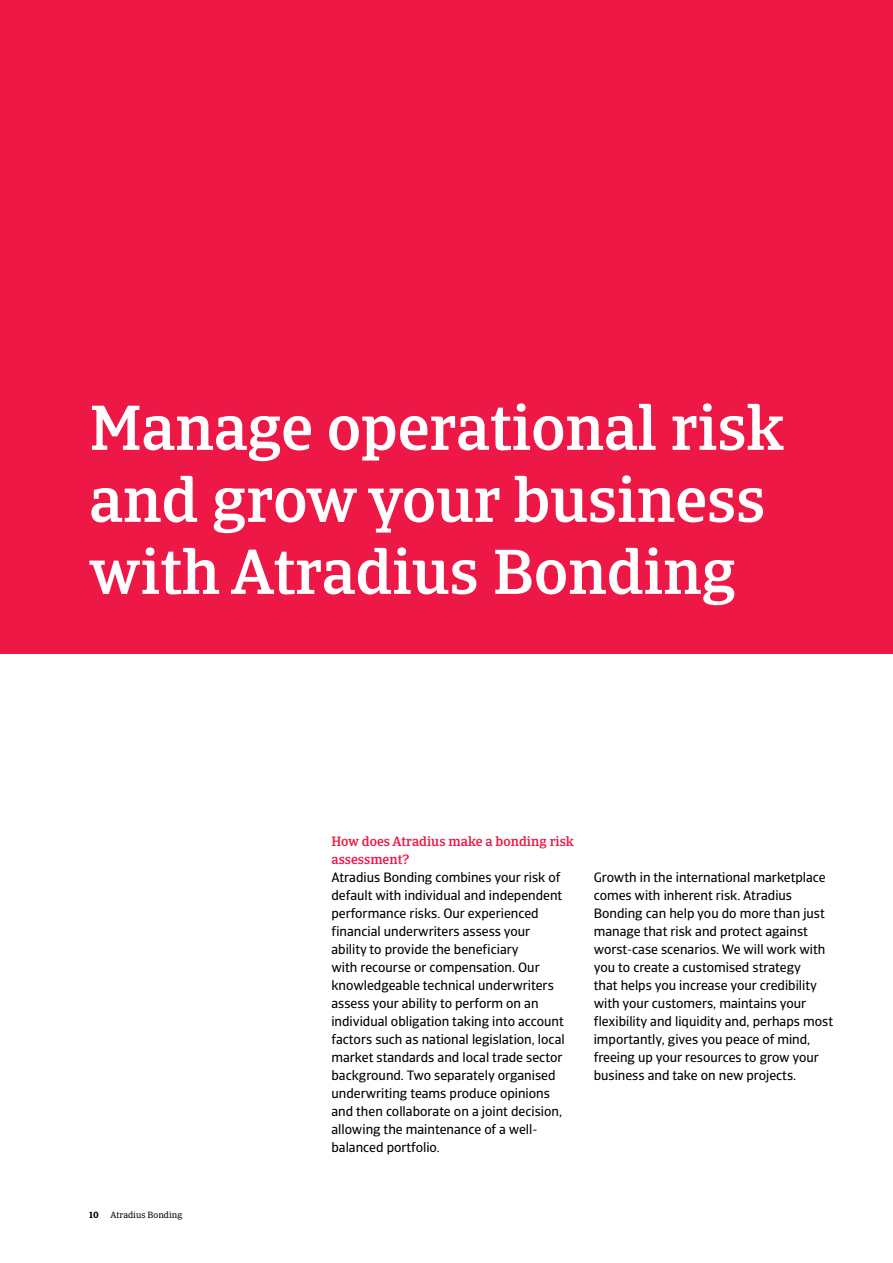
<style>
.page{position:relative;width:893px;height:1263px;background:#fff}
.page>*{position:absolute;margin:0;border:0;box-sizing:border-box;transform-origin:0 0}
.t1{font:500 63px/72px "Catalana";color:#fff}
.t2{font:13.5px/18px "Catalana Sans";color:#000}
.t3{font:500 13.5px/18px "Catalana";color:#ed1846}
.t4{font:9px "Catalana";color:#000}
.t5{font:700 9px "Catalana";color:#000}
</style>
<div class="page">
<div style="left:0;top:0;width:893px;height:654px;background:#ed1846"></div>
<h1 class="t1" style="left:89px;top:393px;width:696px">Manage operational risk and grow your business with Atradius Bonding</h1>
<p class="t5" style="left:89px;top:1209px;width:11px">10</p>
<p class="t4" style="left:111px;top:1210px;width:73px">Atradius Bonding</p>
<p class="t3" style="left:331px;top:832px;width:244px">How does Atradius make a bonding risk assessment?</p>
<p class="t2" style="left:331px;top:868px;width:235px">Atradius Bonding combines your risk of default with individual and independent performance risks. Our experienced financial underwriters assess your ability to provide the beneficiary<br>with recourse or compensation. Our knowledgeable technical underwriters assess your ability to perform on an individual obligation taking into account factors such as national legislation, local market standards and local trade sector background. Two separately organised underwriting teams produce opinions and then collaborate on a joint decision, allowing the maintenance of a well&shy;balanced portfolio.</p>
<p class="t2" style="left:594px;top:868px;width:241px">Growth in the international marketplace comes with inherent risk. Atradius Bonding can help you do more than just manage that risk and protect against worst-case scenarios. We will work with you to create a customised strategy<br>that helps you increase your credibility with your customers, maintains your flexibility and liquidity and, perhaps most importantly, gives you peace of mind, freeing up your resources to grow your business and take on new projects.</p>
</div>
